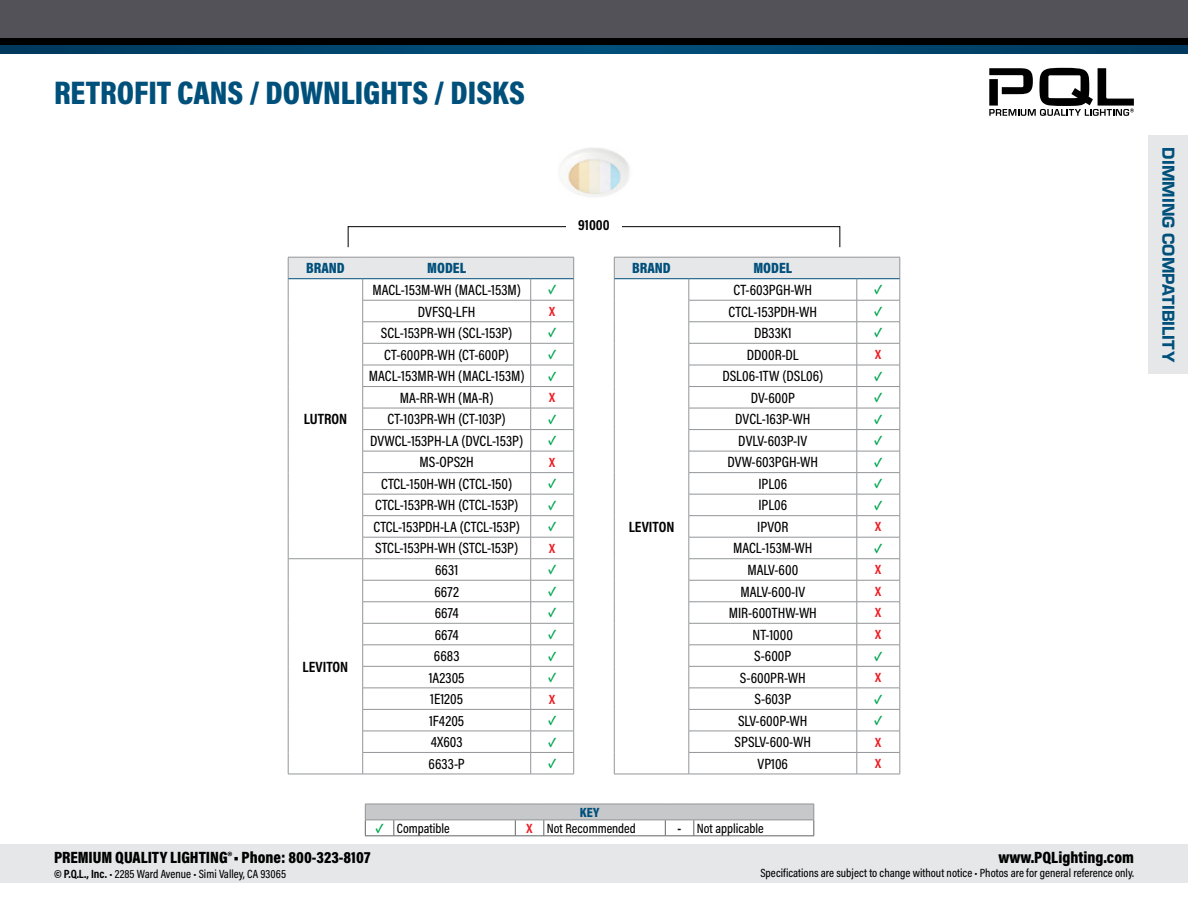
<style>
.page{position:relative;width:1188px;height:918px;background:#fff}
.page>*{position:absolute;margin:0;border:0;box-sizing:border-box;transform-origin:0 0}
.t1{font:900 33px "Acumin Pro Cond";color:#00507c}
.t2{font:18px "Eurostile Hea";letter-spacing:.005em;color:#00507c}
.t3{font:900 16.5px "Acumin Pro Cond";color:#000}
.t4{font:500 15px "Acumin Pro Cond";color:#000}
.t5{font:700 15px "Acumin Pro Cond";color:#000}
.t6{font:900 15px "Acumin Pro Cond";color:#00507c}
.t7{font:500 13.5px "Acumin Pro Cond";color:#000}
.t8{font:700 13.5px "Acumin Pro Cond";color:#00a651}
.t9{font:700 13.5px "Acumin Pro Cond";color:#ed1d24}
.t10{font:900 13.5px "Acumin Pro Cond";color:#00507c}
.t11{font:700 13.5px "Acumin Pro Cond";color:#000}
.t12{font:500 12px "Acumin Pro Cond";color:#000}
.s1{font-weight:700}
</style>
<div class="page">
<div style="left:0;top:844px;width:1188px;height:40px;background:#e6e7e8"></div>
<svg style="left:0;top:45px;width:1188px;height:9px"></svg>
<div style="left:0;top:33px;width:1188px;height:12px;background:#000"></div>
<div style="left:0;top:0;width:1188px;height:38px;background:#525258"></div>
<svg style="left:989px;top:68px;width:145px;height:48px"></svg>
<div style="left:1148px;top:136px;width:40px;height:238px;background:#e6e7e8"></div>
<hr style="left:288px;top:774px;width:75px;height:1px;background:#939598">
<hr style="left:363px;top:774px;width:168px;height:1px;background:#939598">
<hr style="left:531px;top:774px;width:43px;height:1px;background:#939598">
<svg style="left:288px;top:257px;width:286px;height:517px"></svg>
<hr style="left:288px;top:278px;width:75px;height:1px;background:#00507c">
<hr style="left:363px;top:278px;width:168px;height:1px;background:#00507c">
<hr style="left:531px;top:278px;width:43px;height:1px;background:#00507c">
<img style="left:561px;top:148px;width:69px;height:49px">
<div style="left:365px;top:804px;width:449px;height:16px;background:#c7c8ca"></div>
<hr style="left:394px;top:836px;width:121px;height:1px;background:#636466">
<hr style="left:544px;top:836px;width:121px;height:1px;background:#636466">
<hr style="left:694px;top:836px;width:120px;height:1px;background:#636466">
<hr style="left:394px;top:804px;width:121px;height:1px;background:#939598">
<svg style="left:515px;top:804px;width:29px;height:1px"></svg>
<hr style="left:544px;top:804px;width:121px;height:1px;background:#939598">
<svg style="left:665px;top:804px;width:29px;height:1px"></svg>
<hr style="left:694px;top:804px;width:120px;height:1px;background:#939598">
<svg style="left:814px;top:804px;width:1px;height:32px"></svg>
<svg style="left:365px;top:804px;width:30px;height:33px"></svg>
<hr style="left:394px;top:820px;width:121px;height:1px;background:#939598">
<svg style="left:515px;top:820px;width:30px;height:17px"></svg>
<hr style="left:544px;top:820px;width:121px;height:1px;background:#939598">
<svg style="left:665px;top:820px;width:30px;height:17px"></svg>
<hr style="left:694px;top:820px;width:120px;height:1px;background:#939598">
<hr style="left:614px;top:774px;width:75px;height:1px;background:#939598">
<hr style="left:689px;top:774px;width:168px;height:1px;background:#939598">
<hr style="left:857px;top:774px;width:43px;height:1px;background:#939598">
<svg style="left:614px;top:257px;width:287px;height:517px"></svg>
<hr style="left:689px;top:558px;width:168px;height:1px;background:#939598">
<hr style="left:857px;top:558px;width:43px;height:1px;background:#939598">
<hr style="left:614px;top:278px;width:75px;height:1px;background:#00507c">
<hr style="left:689px;top:278px;width:168px;height:1px;background:#00507c">
<hr style="left:857px;top:278px;width:43px;height:1px;background:#00507c">
<div style="left:348px;top:226px;width:492px;height:21px;border:1px solid #000"></div>
<div style="left:566px;top:219px;width:56px;height:13px;background:#fff"></div>
<h1 class="t1" style="left:54px;top:71px;width:472px">RETROFIT CANS / DOWNLIGHTS / DISKS</h1>
<p class="t6" style="left:306px;top:258px;width:40px">BRAND</p>
<p class="t6" style="left:427px;top:258px;width:40px">MODEL</p>
<p class="t5" style="left:304px;top:409px;width:45px">LUTRON</p>
<p class="t5" style="left:303px;top:657px;width:47px">LEVITON</p>
<p class="t4" style="left:372px;top:280px;width:150px">MACL-153M-WH (MACL-153M)</p>
<p class="t8" style="left:548px;top:281px;width:10px">✓</p>
<p class="t4" style="left:418px;top:302px;width:59px">DVFSQ-LFH</p>
<p class="t9" style="left:549px;top:302px;width:8px">X</p>
<p class="t4" style="left:381px;top:323px;width:133px">SCL-153PR-WH (SCL-153P)</p>
<p class="t8" style="left:548px;top:324px;width:10px">✓</p>
<p class="t4" style="left:384px;top:345px;width:126px">CT-600PR-WH (CT-600P)</p>
<p class="t8" style="left:548px;top:346px;width:10px">✓</p>
<p class="t4" style="left:369px;top:366px;width:157px">MACL-153MR-WH (MACL-153M)</p>
<p class="t8" style="left:548px;top:367px;width:10px">✓</p>
<p class="t4" style="left:400px;top:388px;width:95px">MA-RR-WH (MA-R)</p>
<p class="t9" style="left:549px;top:389px;width:8px">X</p>
<p class="t4" style="left:388px;top:409px;width:120px">CT-103PR-WH (CT-103P)</p>
<p class="t8" style="left:548px;top:410px;width:10px">✓</p>
<p class="t4" style="left:370px;top:431px;width:155px">DVWCL-153PH-LA (DVCL-153P)</p>
<p class="t8" style="left:548px;top:432px;width:10px">✓</p>
<p class="t4" style="left:420px;top:452px;width:56px">MS-OPS2H</p>
<p class="t9" style="left:549px;top:453px;width:8px">X</p>
<p class="t4" style="left:381px;top:474px;width:133px">CTCL-150H-WH (CTCL-150)</p>
<p class="t8" style="left:548px;top:475px;width:10px">✓</p>
<p class="t4" style="left:375px;top:496px;width:145px">CTCL-153PR-WH (CTCL-153P)</p>
<p class="t8" style="left:548px;top:496px;width:10px">✓</p>
<p class="t4" style="left:373px;top:517px;width:148px">CTCL-153PDH-LA (CTCL-153P)</p>
<p class="t8" style="left:548px;top:518px;width:10px">✓</p>
<p class="t4" style="left:375px;top:539px;width:145px">STCL-153PH-WH (STCL-153P)</p>
<p class="t9" style="left:549px;top:539px;width:8px">X</p>
<p class="t4" style="left:435px;top:560px;width:25px">6631</p>
<p class="t8" style="left:548px;top:561px;width:10px">✓</p>
<p class="t4" style="left:434px;top:582px;width:26px">6672</p>
<p class="t8" style="left:548px;top:582px;width:10px">✓</p>
<p class="t4" style="left:435px;top:603px;width:25px">6674</p>
<p class="t8" style="left:548px;top:604px;width:10px">✓</p>
<p class="t4" style="left:435px;top:625px;width:25px">6674</p>
<p class="t8" style="left:548px;top:625px;width:10px">✓</p>
<p class="t4" style="left:434px;top:646px;width:27px">6683</p>
<p class="t8" style="left:548px;top:647px;width:10px">✓</p>
<p class="t4" style="left:429px;top:668px;width:37px">1A2305</p>
<p class="t8" style="left:548px;top:669px;width:10px">✓</p>
<p class="t4" style="left:430px;top:689px;width:34px">1E1205</p>
<p class="t9" style="left:549px;top:690px;width:8px">X</p>
<p class="t4" style="left:429px;top:711px;width:37px">1F4205</p>
<p class="t8" style="left:548px;top:712px;width:10px">✓</p>
<p class="t4" style="left:431px;top:732px;width:33px">4X603</p>
<p class="t8" style="left:548px;top:733px;width:10px">✓</p>
<p class="t4" style="left:429px;top:754px;width:38px">6633-P</p>
<p class="t8" style="left:548px;top:755px;width:10px">✓</p>
<p class="t5" style="left:578px;top:215px;width:33px">91000</p>
<p class="t10" style="left:580px;top:803px;width:21px">KEY</p>
<p class="t6" style="left:632px;top:258px;width:40px">BRAND</p>
<p class="t6" style="left:753px;top:258px;width:40px">MODEL</p>
<p class="t5" style="left:629px;top:517px;width:47px">LEVITON</p>
<p class="t4" style="left:734px;top:280px;width:80px">CT-603PGH-WH</p>
<p class="t8" style="left:874px;top:281px;width:10px">✓</p>
<p class="t4" style="left:729px;top:302px;width:90px">CTCL-153PDH-WH</p>
<p class="t8" style="left:874px;top:302px;width:10px">✓</p>
<p class="t4" style="left:754px;top:323px;width:39px">DB33K1</p>
<p class="t8" style="left:874px;top:324px;width:10px">✓</p>
<p class="t4" style="left:747px;top:345px;width:53px">DD00R-DL</p>
<p class="t9" style="left:875px;top:346px;width:8px">X</p>
<p class="t4" style="left:722px;top:366px;width:102px">DSL06-1TW (DSL06)</p>
<p class="t8" style="left:874px;top:367px;width:10px">✓</p>
<p class="t4" style="left:751px;top:388px;width:46px">DV-600P</p>
<p class="t8" style="left:874px;top:389px;width:10px">✓</p>
<p class="t4" style="left:735px;top:409px;width:77px">DVCL-163P-WH</p>
<p class="t8" style="left:874px;top:410px;width:10px">✓</p>
<p class="t4" style="left:738px;top:431px;width:70px">DVLV-603P-IV</p>
<p class="t8" style="left:874px;top:432px;width:10px">✓</p>
<p class="t4" style="left:728px;top:452px;width:92px">DVW-603PGH-WH</p>
<p class="t8" style="left:874px;top:453px;width:10px">✓</p>
<p class="t4" style="left:758px;top:474px;width:30px">IPL06</p>
<p class="t8" style="left:874px;top:475px;width:10px">✓</p>
<p class="t4" style="left:758px;top:496px;width:30px">IPL06</p>
<p class="t8" style="left:874px;top:496px;width:10px">✓</p>
<p class="t4" style="left:757px;top:517px;width:33px">IPVOR</p>
<p class="t9" style="left:875px;top:518px;width:8px">X</p>
<p class="t4" style="left:733px;top:539px;width:81px">MACL-153M-WH</p>
<p class="t8" style="left:874px;top:539px;width:10px">✓</p>
<p class="t4" style="left:747px;top:560px;width:52px">MALV-600</p>
<p class="t9" style="left:875px;top:561px;width:8px">X</p>
<p class="t4" style="left:740px;top:582px;width:66px">MALV-600-IV</p>
<p class="t9" style="left:875px;top:582px;width:8px">X</p>
<p class="t4" style="left:729px;top:603px;width:90px">MIR-600THW-WH</p>
<p class="t9" style="left:875px;top:604px;width:8px">X</p>
<p class="t4" style="left:753px;top:625px;width:42px">NT-1000</p>
<p class="t9" style="left:875px;top:625px;width:8px">X</p>
<p class="t4" style="left:754px;top:646px;width:39px">S-600P</p>
<p class="t8" style="left:874px;top:647px;width:10px">✓</p>
<p class="t4" style="left:740px;top:668px;width:67px">S-600PR-WH</p>
<p class="t9" style="left:875px;top:669px;width:8px">X</p>
<p class="t4" style="left:754px;top:689px;width:38px">S-603P</p>
<p class="t8" style="left:874px;top:690px;width:10px">✓</p>
<p class="t4" style="left:738px;top:711px;width:71px">SLV-600P-WH</p>
<p class="t8" style="left:874px;top:712px;width:10px">✓</p>
<p class="t4" style="left:735px;top:732px;width:78px">SPSLV-600-WH</p>
<p class="t9" style="left:875px;top:733px;width:8px">X</p>
<p class="t4" style="left:758px;top:754px;width:32px">VP106</p>
<p class="t9" style="left:875px;top:755px;width:8px">X</p>
<p class="t8" style="left:375px;top:819px;width:10px">✓</p>
<p class="t7" style="left:397px;top:819px;width:54px">Compatible</p>
<p class="t9" style="left:527px;top:819px;width:8px">X</p>
<p class="t7" style="left:547px;top:819px;width:91px">Not Recommended</p>
<p class="t11" style="left:678px;top:819px;width:5px">-</p>
<p class="t7" style="left:697px;top:819px;width:68px">Not applicable</p>
<p class="t3" style="left:54px;top:846px;width:318px">PREMIUM QUALITY LIGHTING®• Phone: 800-323-8107</p>
<p class="t12" style="left:54px;top:866px;width:234px"><span class="s1">© P.Q.L., Inc.</span> • 2285 Ward Avenue • Simi Valley, CA 93065</p>
<p class="t3" style="left:998px;top:846px;width:137px">www.PQLighting.com</p>
<p class="t12" style="left:760px;top:865px;width:375px">Specifications are subject to change without notice • Photos are for general reference only.</p>
<p class="t2" style="left:1181px;top:147px;width:216px;rotate:90deg">DIMMING COMPATIBILITY</p>
</div>
